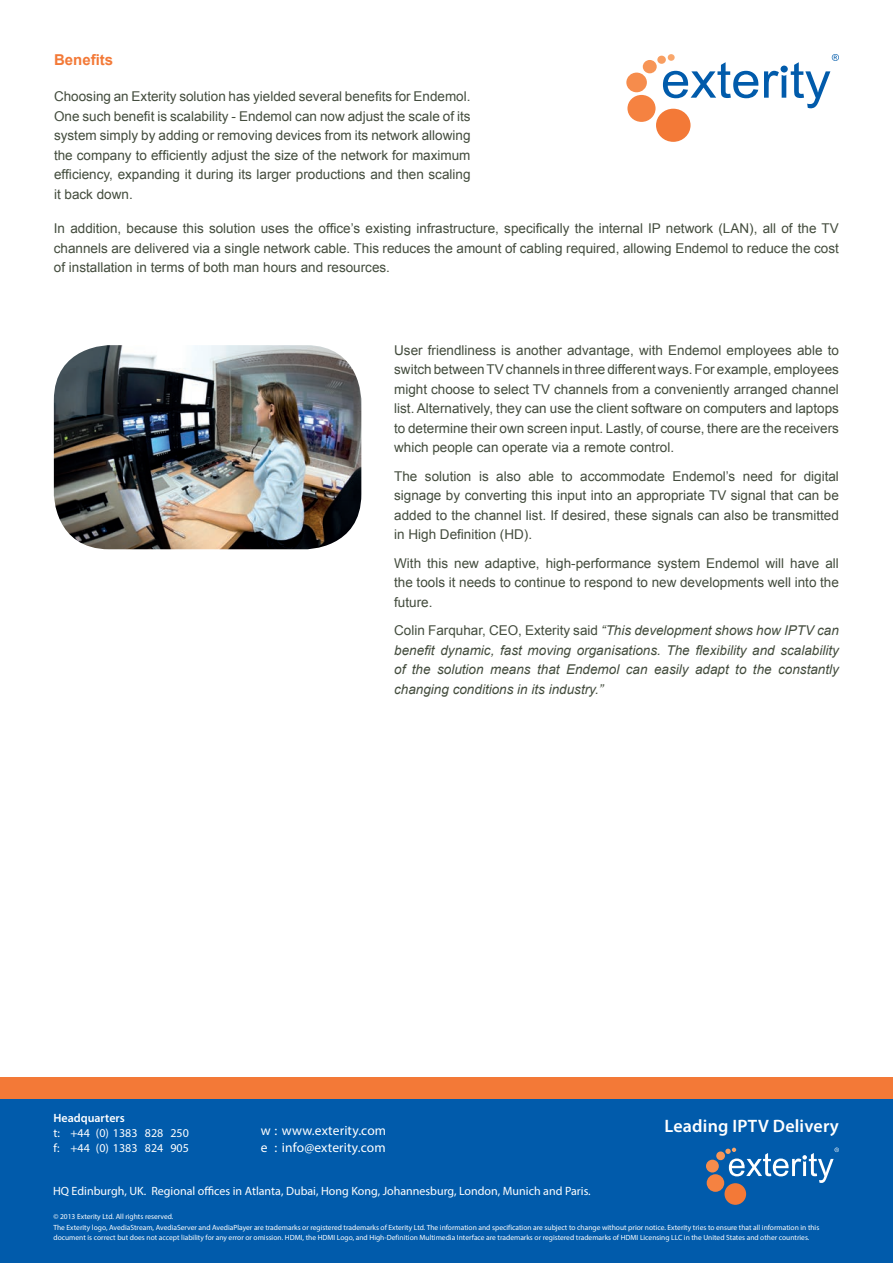
<style>
.page{position:relative;width:893px;height:1263px;background:#fff}
.page>*{position:absolute;margin:0;border:0;box-sizing:border-box;transform-origin:0 0}
.t1{font:600 18px "Myriad Pro";letter-spacing:.01em;color:#fff}
.t2{font:700 15px "Arial";color:#f37937}
.t3{font:13.5px/19.5px "Arial";color:#434c3d;text-align:justify}
.t4{font:italic 13.5px/19.5px "Arial";color:#434c3d;text-align:justify}
.t5{font:13.5px/16.5px "Myriad Pro";letter-spacing:.01em;color:#fff}
.t6{font:12px/15px "Myriad Pro";color:#fff}
.t7{font:600 12px "Myriad Pro";color:#fff}
.t8{font:7.5px/10.5px "Myriad Pro";color:#fff}
.s1{font-style:normal}
</style>
<div class="page">
<div style="left:0;top:1099px;width:893px;height:164px;background:#015bab"></div>
<div style="left:716px;top:1151px;width:9px;height:9px;background:#f79556;border-radius:50%"></div>
<div style="left:706px;top:1160px;width:13px;height:12px;background:#f68c4c;border-radius:50%"></div>
<div style="left:707px;top:1174px;width:17px;height:18px;background:#f58241;border-radius:50%"></div>
<div style="left:724px;top:1183px;width:22px;height:22px;background:#f37937;border-radius:50%"></div>
<svg style="left:725px;top:1147px;width:114px;height:36px"></svg>
<div style="left:0;top:1077px;width:893px;height:22px;background:#f37937"></div>
<img style="left:54px;top:345px;width:307px;height:204px">
<div style="left:668px;top:54px;width:7px;height:7px;background:#f9a76c;border-radius:50%"></div>
<div style="left:657px;top:56px;width:9px;height:8px;background:#f89e61;border-radius:50%"></div>
<div style="left:643px;top:60px;width:14px;height:13px;background:#f79556;border-radius:50%"></div>
<div style="left:626px;top:73px;width:21px;height:19px;background:#f68c4c;border-radius:50%"></div>
<div style="left:627px;top:95px;width:28px;height:27px;background:#f58241;border-radius:50%"></div>
<div style="left:656px;top:109px;width:34px;height:33px;background:#f37937;border-radius:50%"></div>
<svg style="left:663px;top:62px;width:95px;height:36px"></svg>
<svg style="left:764px;top:54px;width:75px;height:54px"></svg>
<p class="t2" style="left:54px;top:49px;width:61px">Benefits</p>
<p class="t3" style="left:54px;top:87px;width:418px">Choosing an Exterity solution has yielded several benefits for Endemol.<br>One such benefit is scalability - Endemol can now adjust the scale of its system simply by adding or removing devices from its network allowing the company to efficiently adjust the size of the network for maximum efficiency, expanding it during its larger productions and then scaling it back down.</p>
<p class="t3" style="left:54px;top:218px;width:786px">In addition, because this solution uses the office’s existing infrastructure, specifically the internal IP network (LAN), all of the TV channels are delivered via a single network cable. This reduces the amount of cabling required, allowing Endemol to reduce the cost of installation in terms of both man hours and resources.</p>
<p class="t3" style="left:394px;top:340px;width:446px">User friendliness is another advantage, with Endemol employees able to switch between TV channels in three different ways. For example, employees might choose to select TV channels from a conveniently arranged channel list. Alternatively, they can use the client software on computers and laptops to determine their own screen input. Lastly, of course, there are the receivers which people can operate via a remote control.</p>
<p class="t3" style="left:394px;top:466px;width:446px">The solution is also able to accommodate Endemol’s need for digital signage by converting this input into an appropriate TV signal that can be added to the channel list. If desired, these signals can also be transmitted in High Definition (HD).</p>
<p class="t3" style="left:394px;top:553px;width:446px">With this new adaptive, high-performance system Endemol will have all the tools it needs to continue to respond to new developments well into the future.</p>
<p class="t4" style="left:394px;top:621px;width:446px"><span class="s1">Colin Farquhar, CEO, Exterity said</span> “This development shows how IPTV can benefit dynamic, fast moving organisations. The flexibility and scalability of the solution means that Endemol can easily adapt to the constantly changing conditions in its industry.”</p>
<p class="t7" style="left:53px;top:1111px;width:73px">Headquarters</p>
<p class="t6" style="left:53px;top:1125px;width:137px">t: +44 (0) 1383 828 250 f: +44 (0) 1383 824 905</p>
<p class="t5" style="left:261px;top:1122px;width:127px">w : www.exterity.com e : info@exterity.com</p>
<h1 class="t1" style="left:665px;top:1114px;width:176px">Leading IPTV Delivery</h1>
<p class="t6" style="left:53px;top:1183px;width:539px">HQ Edinburgh, UK. Regional offices in Atlanta, Dubai, Hong Kong, Johannesburg, London, Munich and Paris.</p>
<p class="t8" style="left:53px;top:1211px;width:767px">© 2013 Exterity Ltd. All rights reserved.<br>The Exterity logo, AvediaStream, AvediaServer and AvediaPlayer are trademarks or registered trademarks of Exterity Ltd. The information and specification are subject to change without prior notice. Exterity tries to ensure that all information in this document is correct but does not accept liability for any error or omission. HDMI, the HDMI Logo, and High-Definition Multimedia Interface are trademarks or registered trademarks of HDMI Licensing LLC in the United States and other countries.</p>
</div>
